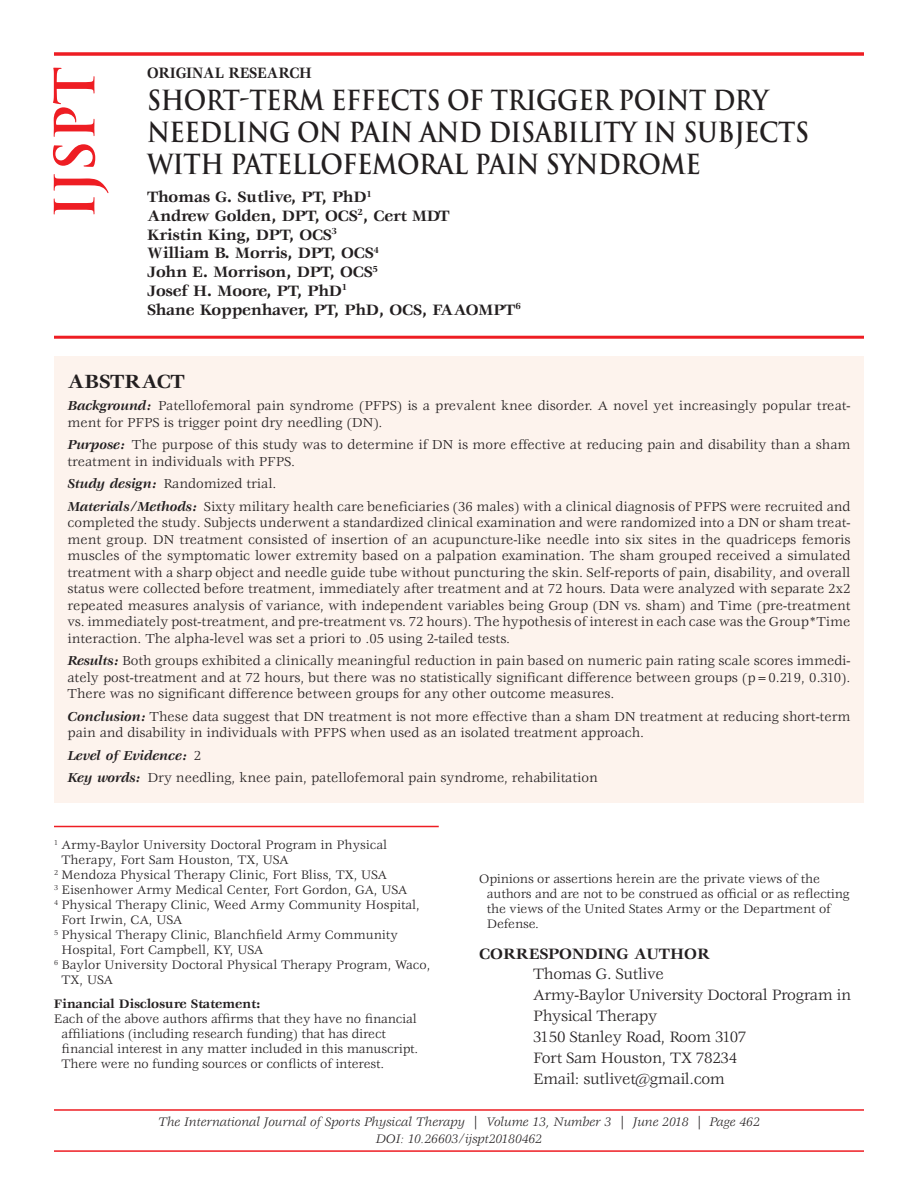
<style>
.page{position:relative;width:918px;height:1188px;background:#fff}
.page>*{position:absolute;margin:0;border:0;box-sizing:border-box;transform-origin:0 0}
.t1{font:700 54px "Trajan Pro";color:#ee1d23}
.t2{font:700 27px/32.2px "Trajan Pro";letter-spacing:-.015em;color:#231f20;scale:.9 1}
.t3{font:700 21px "Veljovic Std";color:#231f20}
.t4{font:700 16.5px/18.8px "Veljovic Std";letter-spacing:-.01em;color:#231f20}
.t5{font:16.5px/21px "Veljovic Std";letter-spacing:-.02em;color:#231f20}
.t6{font:700 16.5px "Veljovic Std";letter-spacing:-.01em;color:#231f20;scale:.9 1}
.t7{font:14.25px/16.5px "Veljovic Std";color:#231f20}
.t8{font:13.5px/15px "Veljovic Std";letter-spacing:-.01em;color:#231f20}
.t9{font:italic 13.5px/16.5px "Veljovic Std";color:#231f20;text-align:center}
.t10{font:700 13.5px "Veljovic Std";letter-spacing:-.01em;color:#231f20}
.s1{font-weight:700;font-style:italic}
</style>
<div class="page">
<div style="left:54px;top:356px;width:810px;height:446px;background:#fdf3ed"></div>
<svg style="left:54px;top:52px;width:810px;height:4px;background:#ef383e"></svg>
<hr style="left:54px;top:826px;width:385px;height:1px;background:#ee1d23">
<hr style="left:54px;top:336px;width:810px;height:3px;background:#ee1d23">
<hr style="left:54px;top:1109px;width:810px;height:2px;background:#ee1d23">
<hr style="left:54px;top:1150px;width:810px;height:2px;background:#ee1d23">
<h1 class="t1" style="left:44px;top:219px;width:154px;rotate:-90deg">IJSPT</h1>
<p class="t6" style="left:147px;top:66px;width:185px">ORIGINAL RESEARCH</p>
<h2 class="t2" style="left:147px;top:84px;width:737px">SHORT-TERM EFFECTS OF TRIGGER POINT DRY<br>NEEDLING ON PAIN AND DISABILITY IN SUBJECTS<br>WITH PATELLOFEMORAL PAIN SYNDROME</h2>
<p class="t4" style="left:147px;top:188px;width:375px">Thomas G. Sutlive, PT, PhD<sup>1<br></sup>Andrew Golden, DPT, OCS<sup>2</sup>, Cert MDT<br>Kristin King, DPT, OCS<sup>3<br></sup>William B. Morris, DPT, OCS<sup>4<br></sup>John E. Morrison, DPT, OCS<sup>5<br></sup>Josef H. Moore, PT, PhD<sup>1<br></sup>Shane Koppenhaver, PT, PhD, OCS, FAAOMPT<sup>6</sup></p>
<h3 class="t3" style="left:68px;top:373px;width:119px">ABSTRACT</h3>
<p class="t7" style="left:68px;top:398px;width:785px"><span class="s1">Background:</span> Patellofemoral pain syndrome (PFPS) is a prevalent knee disorder. A novel yet increasingly popular treat&shy;ment for PFPS is trigger point dry needling (DN).</p>
<p class="t7" style="left:68px;top:437px;width:784px"><span class="s1">Purpose:</span> The purpose of this study was to determine if DN is more effective at reducing pain and disability than a sham treatment in individuals with PFPS.</p>
<p class="t7" style="left:68px;top:473px;width:785px;line-height:22.5px"><span class="s1">Study design:</span> Randomized trial.<br><span class="s1">Materials/Methods:</span> Sixty military health care beneficiaries (36 males) with a clinical diagnosis of PFPS were recruited and</p>
<p class="t7" style="left:68px;top:515px;width:785px;text-align:justify">completed the study. Subjects underwent a standardized clinical examination and were randomized into a DN or sham treat&shy;ment group. DN treatment consisted of insertion of an acupuncture-like needle into six sites in the quadriceps femoris muscles of the symptomatic lower extremity based on a palpation examination. The sham grouped received a simulated treatment with a sharp object and needle guide tube without puncturing the skin. Self-reports of pain, disability, and overall status were collected before treatment, immediately after treatment and at 72 hours. Data were analyzed with separate 2x2 repeated measures analysis of variance, with independent variables being Group (DN vs. sham) and Time (pre-treatment vs. immediately post-treatment, and pre-treatment vs. 72 hours). The hypothesis of interest in each case was the Group*Time interaction. The alpha-level was set a priori to .05 using 2-tailed tests.</p>
<p class="t7" style="left:68px;top:653px;width:785px;text-align:justify"><span class="s1">Results:</span> Both groups exhibited a clinically meaningful reduction in pain based on numeric pain rating scale scores immedi&shy;ately post-treatment and at 72 hours, but there was no statistically significant difference between groups (p=0.219, 0.310).<br>There was no significant difference between groups for any other outcome measures.</p>
<p class="t7" style="left:68px;top:709px;width:784px"><span class="s1">Conclusion:</span> These data suggest that DN treatment is not more effective than a sham DN treatment at reducing short-term pain and disability in individuals with PFPS when used as an isolated treatment approach.</p>
<p class="t7" style="left:68px;top:745px;width:532px;line-height:22.5px"><span class="s1">Level of Evidence:</span> 2<br><span class="s1">Key words:</span> Dry needling, knee pain, patellofemoral pain syndrome, rehabilitation</p>
<p class="t8" style="left:54px;top:838px;width:335px"><sup>1</sup> Army-Baylor University Doctoral Program in Physical</p>
<p class="t8" style="left:62px;top:853px;width:229px">Therapy, Fort Sam Houston, TX, USA</p>
<p class="t8" style="left:54px;top:868px;width:334px"><sup>2</sup> Mendoza Physical Therapy Clinic, Fort Bliss, TX, USA</p>
<p class="t8" style="left:54px;top:883px;width:355px"><sup>3</sup> Eisenhower Army Medical Center, Fort Gordon, GA, USA</p>
<p class="t8" style="left:54px;top:898px;width:367px"><sup>4</sup> Physical Therapy Clinic, Weed Army Community Hospital,</p>
<p class="t8" style="left:62px;top:913px;width:122px">Fort Irwin, CA, USA</p>
<p class="t8" style="left:54px;top:928px;width:345px"><sup>5</sup> Physical Therapy Clinic, Blanchfield Army Community</p>
<p class="t8" style="left:62px;top:943px;width:203px">Hospital, Fort Campbell, KY, USA</p>
<p class="t8" style="left:54px;top:958px;width:378px"><sup>6</sup> Baylor University Doctoral Physical Therapy Program, Waco,</p>
<p class="t8" style="left:62px;top:973px;width:53px">TX, USA</p>
<p class="t10" style="left:54px;top:998px;width:208px">Financial Disclosure Statement:</p>
<p class="t8" style="left:62px;top:1012px;width:358px;text-indent:-8px">Each of the above authors affirms that they have no financial affiliations (including research funding) that has direct financial interest in any matter included in this manuscript.<br>There were no funding sources or conflicts of interest.</p>
<p class="t8" style="left:487px;top:873px;width:364px;text-indent:-8px">Opinions or assertions herein are the private views of the authors and are not to be construed as official or as reflecting the views of the United States Army or the Department of Defense.</p>
<p class="t4" style="left:479px;top:945px;width:232px">CORRESPONDING AUTHOR</p>
<p class="t5" style="left:533px;top:965px;width:320px">Thomas G. Sutlive<br>Army-Baylor University Doctoral Program in<br>Physical Therapy<br>3150 Stanley Road, Room 3107<br>Fort Sam Houston, TX 78234<br>Email: sutlivet@gmail.com</p>
<p class="t9" style="left:158px;top:1115px;width:603px">The International Journal of Sports Physical Therapy | Volume 13, Number 3 | June 2018 | Page 462<br>DOI: 10.26603/ijspt20180462</p>
</div>
